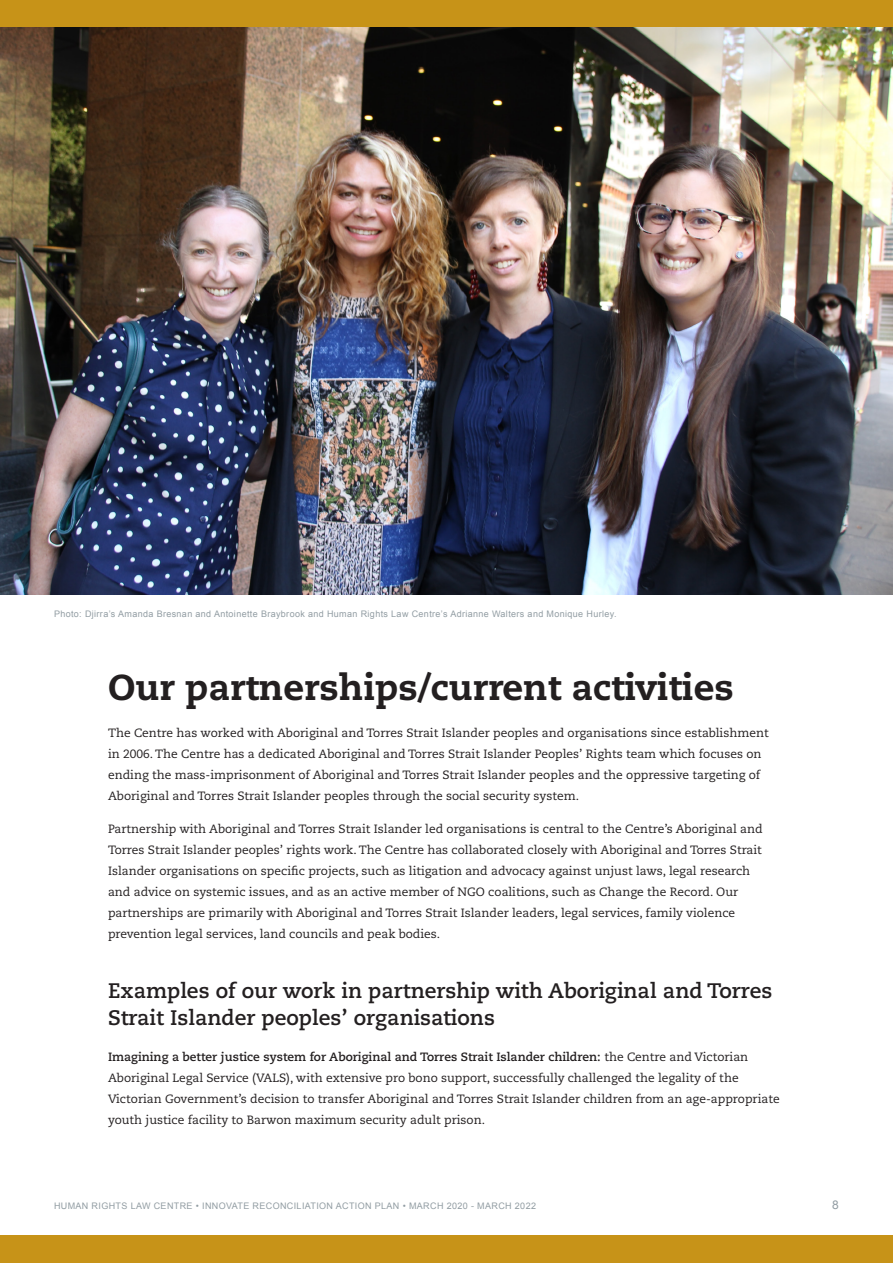
<style>
.page{position:relative;width:893px;height:1263px;background:#fff}
.page>*{position:absolute;margin:0;border:0;box-sizing:border-box;transform-origin:0 0}
.t1{font:800 36px "Caecilia LT Pro 85";color:#231f20}
.t2{font:700 21px/27px "Caecilia LT Pro 75";color:#231f20}
.Basic_20_May{font:12px/21px "Caecilia LT Pro 55 Roman";color:#231f20}
.t3{font:12px "Arial";color:#929da3}
.t4{font:9px "Arial";letter-spacing:.04em;color:#929da3}
.s1{font-family:"Caecilia LT Pro 75";font-weight:700}
</style>
<div class="page">
<div style="left:0;top:1236px;width:893px;height:27px;background:#c79318"></div>
<div style="left:0;top:0;width:893px;height:27px;background:#c79318"></div>
<img style="left:0;top:27px;width:893px;height:567px">
<p class="t4" style="left:54px;top:608px;width:564px">Photo: Djirra’s Amanda Bresnan and Antoinette Braybrook and Human Rights Law Centre’s Adrianne Walters and Monique Hurley.</p>
<p class="t1" style="left:108px;top:663px;width:627px">Our partnerships/current activities</p>
<p class="Basic_20_May" style="left:108px;top:722px;width:662px">The Centre has worked with Aboriginal and Torres Strait Islander peoples and organisations since establishment in 2006. The Centre has a dedicated Aboriginal and Torres Strait Islander Peoples’ Rights team which focuses on ending the mass-imprisonment of Aboriginal and Torres Strait Islander peoples and the oppressive targeting of Aboriginal and Torres Strait Islander peoples through the social security system.</p>
<p class="Basic_20_May" style="left:108px;top:818px;width:656px">Partnership with Aboriginal and Torres Strait Islander led organisations is central to the Centre’s Aboriginal and Torres Strait Islander peoples’ rights work. The Centre has collaborated closely with Aboriginal and Torres Strait Islander organisations on specific projects, such as litigation and advocacy against unjust laws, legal research and advice on systemic issues, and as an active member of NGO coalitions, such as Change the Record. Our partnerships are primarily with Aboriginal and Torres Strait Islander leaders, legal services, family violence prevention legal services, land councils and peak bodies.</p>
<p class="t2" style="left:108px;top:977px;width:666px">Examples of our work in partnership with Aboriginal and Torres<br>Strait Islander peoples’ organisations</p>
<p class="Basic_20_May" style="left:108px;top:1046px;width:673px"><span class="s1">Imagining a better justice system for Aboriginal and Torres Strait Islander children:</span> the Centre and Victorian Aboriginal Legal Service (VALS), with extensive pro bono support, successfully challenged the legality of the Victorian Government’s decision to transfer Aboriginal and Torres Strait Islander children from an age-appropriate youth justice facility to Barwon maximum security adult prison.</p>
<p class="t4" style="left:54px;top:1200px;width:483px">HUMAN RIGHTS LAW CENTRE • INNOVATE RECONCILIATION ACTION PLAN • MARCH 2020 - MARCH 2022</p>
<p class="t3" style="left:832px;top:1197px;width:8px">8</p>
</div>
